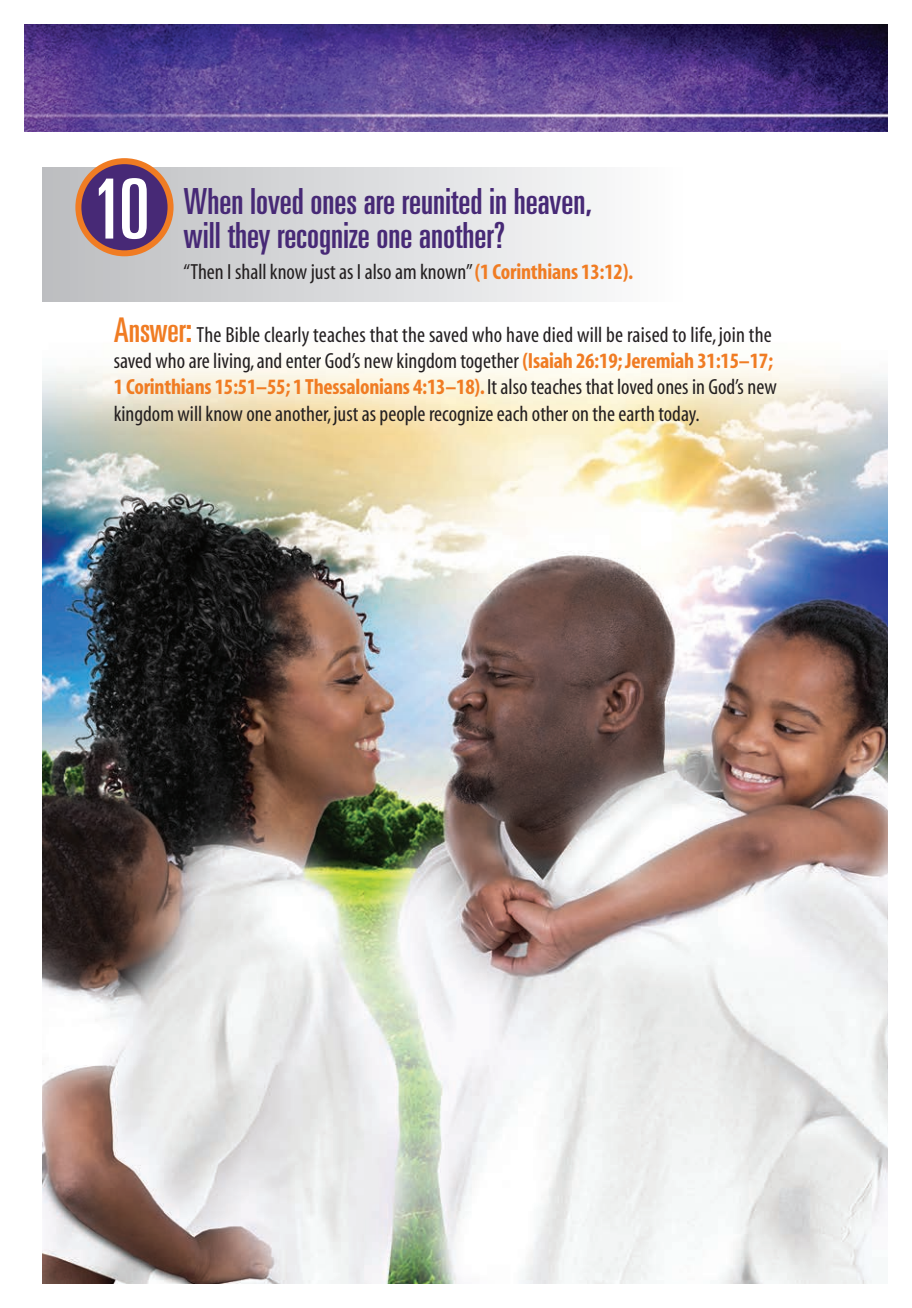
<style>
.page{position:relative;width:912px;height:1308px;background:#fff}
.page>*{position:absolute;margin:0;border:0;box-sizing:border-box;transform-origin:0 0}
.t1{font:ultra-condensed 83px "Univers";color:#fff}
.t2{font:ultra-condensed 36px/34px "Univers";color:#472976}
.t3{font:condensed 22px/26.4px "Myriad";color:#231f20}
.s1{font-weight:700;color:#f07c23}
.s2{font-family:"Univers";font-stretch:ultra-condensed;font-size:34px;color:#f07c23}
</style>
<div class="page">
<img style="left:42px;top:356px;width:846px;height:928px">
<img style="left:24px;top:24px;width:864px;height:108px">
<div style="left:42px;top:167px;width:640px;height:134px;background:linear-gradient(to right,#bcbbbc,#fcfeff)"></div>
<div style="left:78px;top:161px;width:93px;height:92px;background:#472976;border-radius:50%"></div>
<div style="left:75px;top:158px;width:99px;height:98px;border:6px solid #f07c23;border-radius:50%"></div>
<h1 class="t1" style="left:92px;top:162px;width:59px">10</h1>
<h2 class="t2" style="left:184px;top:184px;width:410px">When loved ones are reunited in heaven, will they recognize one another?</h2>
<p class="t3" style="left:184px;top:259px;width:451px">“Then I shall know just as I also am known” <span class="s1">(1 Corinthians 13:12).</span></p>
<p class="t3" style="left:114px;top:322px;width:665px"><span class="s2">Answer:</span> The Bible clearly teaches that the saved who have died will be raised to life, join the saved who are living, and enter God’s new kingdom together <span class="s1">(Isaiah 26:19; Jeremiah 31:15–17; 1 Corinthians 15:51–55; 1 Thessalonians 4:13–18).</span> It also teaches that loved ones in God’s new kingdom will know one another, just as people recognize each other on the earth today.</p>
</div>
